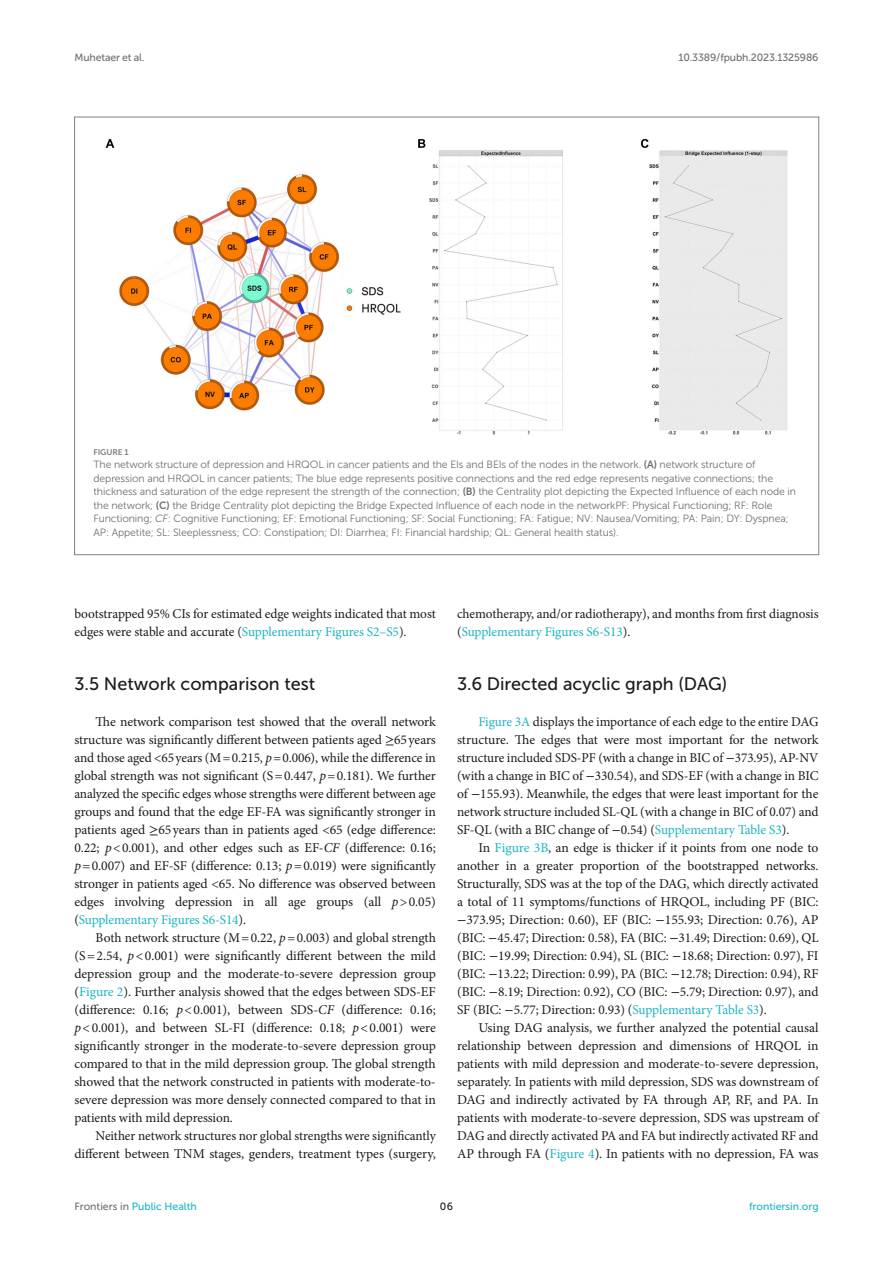
<style>
.page{position:relative;width:893px;height:1263px;background:#fff}
.page>*{position:absolute;margin:0;border:0;box-sizing:border-box;transform-origin:0 0}
.HEAD_2{font:18px "Museo Sans 500";color:#1b1c1b}
.TEXT{font:13.5px/18px "Minion Pro";letter-spacing:-.005em;color:#1b1c1b;text-align:justify}
.TEXT_FLUSH{font:13.5px/18px "Minion Pro";letter-spacing:-.01em;color:#1b1c1b;text-align:justify}
.FIG_LEG{font:10.5px/13.5px "Museo Sans 300";letter-spacing:-.01em;color:#706f70}
.t1{font:10.5px "Museo Sans 500";letter-spacing:-.015em;color:#706f70}
.t2{font:10.5px "Museo Sans 500";color:#1db5c3}
.t3{font:10.5px "Museo Sans 500";color:#1b1c1b}
.FIG_HD{font:8.25px "Museo Sans 700";letter-spacing:-.01em;color:#7e7f7f}
.s1{font-family:"Museo Sans 700"}
.s2{font-style:italic}
.s3{color:#1db5c3}
.s4{font-family:"STIX General"}
.s5{color:#706f70}
</style>
<div class="page">
<img style="left:105px;top:138px;width:683px;height:297px">
<p class="t1" style="left:74px;top:51px;width:72px">Muhetaer et al.</p>
<p class="t1" style="left:678px;top:51px;width:142px">10.3389/fpubh.2023.1325986</p>
<p class="FIG_HD" style="left:94px;top:447px;width:37px">FIGURE 1</p>
<p class="FIG_LEG" style="left:94px;top:458px;width:704px">The network structure of depression and HRQOL in cancer patients and the EIs and BEIs of the nodes in the network. <span class="s1">(A)</span> network structure of depression and HRQOL in cancer patients; The blue edge represents positive connections and the red edge represents negative connections; the thickness and saturation of the edge represent the strength of the connection; <span class="s1">(B)</span> the Centrality plot depicting the Expected Influence of each node in the network; <span class="s1">(C)</span> the Bridge Centrality plot depicting the Bridge Expected Influence of each node in the networkPF: Physical Functioning; RF: Role Functioning; <span class="s2">CF</span>: Cognitive Functioning; EF: Emotional Functioning; SF: Social Functioning; FA: Fatigue; NV: Nausea/Vomiting; PA: Pain; DY: Dyspnea; AP: Appetite; SL: Sleeplessness; CO: Constipation; DI: Diarrhea; FI: Financial hardship; QL: General health status).</p>
<p class="TEXT_FLUSH" style="left:74px;top:605px;width:363px">bootstrapped 95% CIs for estimated edge weights indicated that most edges were stable and accurate (<span class="s3">Supplementary Figures S2–S5</span>).</p>
<p class="HEAD_2" style="left:74px;top:674px;width:242px">3.5 Network comparison test</p>
<p class="TEXT_FLUSH" style="left:74px;top:713px;width:363px;text-indent:21px">The network comparison test showed that the overall network structure was significantly different between patients aged <span class="s4">≥</span>65years and those aged &lt;65years (M=0.215, <span class="s2">p</span>=0.006), while the difference in global strength was not significant (S=0.447, <span class="s2">p</span>=0.181). We further analyzed the specific edges whose strengths were different between age groups and found that the edge EF-FA was significantly stronger in patients aged <span class="s4">≥</span>65years than in patients aged &lt;65 (edge difference:<br>0.22; <span class="s2">p</span>&lt;0.001), and other edges such as EF-<span class="s2">CF</span> (difference: 0.16; <span class="s2">p</span>=0.007) and EF-SF (difference: 0.13; <span class="s2">p</span>=0.019) were significantly stronger in patients aged &lt;65. No difference was observed between edges involving depression in all age groups (all <span class="s2">p</span>&gt;0.05) (<span class="s3">Supplementary Figures S6-S14</span>).</p>
<p class="TEXT" style="left:74px;top:929px;width:363px;text-indent:21px">Both network structure (M=0.22, <span class="s2">p</span>=0.003) and global strength (S=2.54, <span class="s2">p</span>&lt;0.001) were significantly different between the mild depression group and the moderate-to-severe depression group (<span class="s3">Figure 2</span>). Further analysis showed that the edges between SDS-EF (difference: 0.16; <span class="s2">p</span>&lt;0.001), between SDS-<span class="s2">CF</span> (difference: 0.16; <span class="s2">p</span>&lt;0.001), and between SL-FI (difference: 0.18; <span class="s2">p</span>&lt;0.001) were significantly stronger in the moderate-to-severe depression group compared to that in the mild depression group. The global strength showed that the network constructed in patients with moderate-to&shy;severe depression was more densely connected compared to that in patients with mild depression.</p>
<p class="TEXT" style="left:74px;top:1127px;width:363px;text-align:right">Neither network structures nor global strengths were significantly different between TNM stages, genders, treatment types (surgery,</p>
<p class="TEXT" style="left:457px;top:605px;width:363px">chemotherapy, and/or radiotherapy), and months from first diagnosis (<span class="s3">Supplementary Figures S6-S13</span>).</p>
<p class="HEAD_2" style="left:457px;top:674px;width:272px">3.6 Directed acyclic graph (DAG)</p>
<p class="TEXT_FLUSH" style="left:457px;top:713px;width:363px;text-indent:21px"><span class="s3">Figure 3A</span> displays the importance of each edge to the entire DAG structure. The edges that were most important for the network structure included SDS-PF (with a change in BIC of <span class="s4">−</span>373.95), AP-NV (with a change in BIC of <span class="s4">−</span>330.54), and SDS-EF (with a change in BIC of <span class="s4">−</span>155.93). Meanwhile, the edges that were least important for the network structure included SL-QL (with a change in BIC of 0.07) and SF-QL (with a BIC change of <span class="s4">−</span>0.54) (<span class="s3">Supplementary Table S3</span>).</p>
<p class="TEXT" style="left:457px;top:839px;width:363px;text-indent:21px">In <span class="s3">Figure 3B</span>, an edge is thicker if it points from one node to another in a greater proportion of the bootstrapped networks.<br>Structurally, SDS was at the top of the DAG, which directly activated a total of 11 symptoms/functions of HRQOL, including PF (BIC: <span class="s4">−</span>373.95; Direction: 0.60), EF (BIC: <span class="s4">−</span>155.93; Direction: 0.76), AP (BIC: <span class="s4">−</span>45.47; Direction: 0.58), FA (BIC: <span class="s4">−</span>31.49; Direction: 0.69), QL (BIC: <span class="s4">−</span>19.99; Direction: 0.94), SL (BIC: <span class="s4">−</span>18.68; Direction: 0.97), FI (BIC: <span class="s4">−</span>13.22; Direction: 0.99), PA (BIC: <span class="s4">−</span>12.78; Direction: 0.94), RF (BIC: <span class="s4">−</span>8.19; Direction: 0.92), CO (BIC: <span class="s4">−</span>5.79; Direction: 0.97), and SF (BIC: <span class="s4">−</span>5.77; Direction: 0.93) (<span class="s3">Supplementary Table S3</span>).</p>
<p class="TEXT" style="left:457px;top:1019px;width:363px;text-indent:21px">Using DAG analysis, we further analyzed the potential causal relationship between depression and dimensions of HRQOL in patients with mild depression and moderate-to-severe depression, separately. In patients with mild depression, SDS was downstream of DAG and indirectly activated by FA through AP, RF, and PA. In patients with moderate-to-severe depression, SDS was upstream of DAG and directly activated PA and FA but indirectly activated RF and AP through FA (<span class="s3">Figure 4</span>). In patients with no depression, FA was</p>
<p class="t2" style="left:74px;top:1200px;width:124px"><span class="s5">Frontiers in</span> Public Health</p>
<p class="t3" style="left:440px;top:1200px;width:15px">06</p>
<p class="t2" style="left:749px;top:1200px;width:71px">frontiersin.org</p>
</div>
